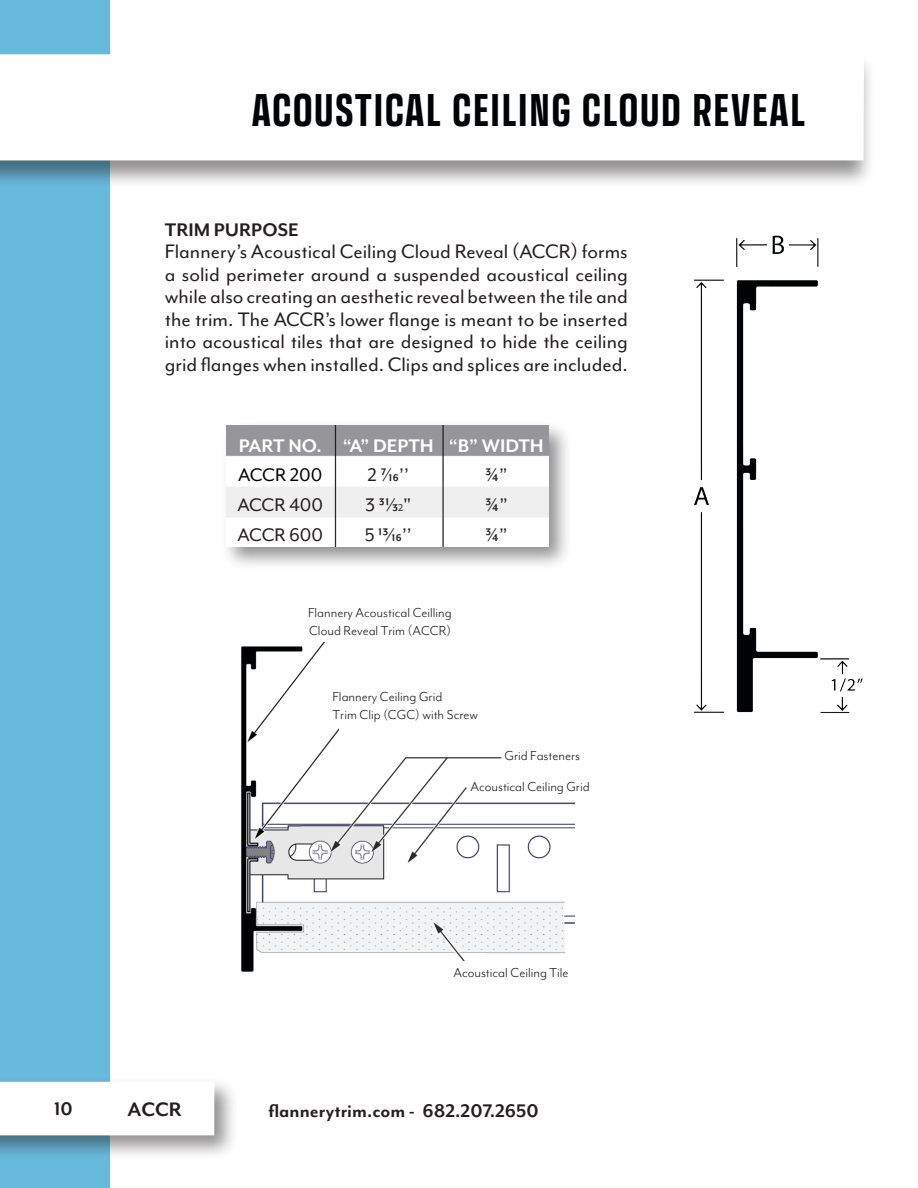
<style>
.page{position:relative;width:918px;height:1188px;background:#fff}
.page>*{position:absolute;margin:0;border:0;box-sizing:border-box;transform-origin:0 0}
.t1{font:700 condensed 45px "Transducer";letter-spacing:.04em;color:#020304}
.t2{font:22.5px/22.5px "Mr Eaves Mod OT";color:#231f20;text-align:justify}
.t3{font:700 22.5px "Mr Eaves Mod OT";color:#231f20}
.t4{font:700 21px "Mr Eaves Mod OT";color:#231f20}
.t5{font:21px "Mr Eaves Mod OT";color:#231f20}
.t6{font:700 21px "Mr Eaves Mod OT";color:#fff}
.t7{font:21px "Mr Eaves Mod OT";letter-spacing:-.005em;color:#020304}
.t8{font:15px/18px "Mr Eaves Mod OT";color:#231f20}
.s1{font-size:11.25px}
</style>
<div class="page">
<div style="left:0;top:0;width:109px;height:1188px;background:#68badc"></div>
<div style="left:0;top:1076px;width:239px;height:85px;background:#231f20;opacity:.5"></div>
<div style="left:0;top:1081px;width:214px;height:54px;background:#fff"></div>
<div style="left:0;top:52px;width:876px;height:137px;background:#231f20;opacity:.5"></div>
<div style="left:0;top:54px;width:864px;height:106px;background:#fff"></div>
<img style="left:694px;top:235px;width:169px;height:478px">
<img style="left:241px;top:642px;width:333px;height:330px">
<div style="left:340px;top:718px;width:79px;height:32px;background:#fff"></div>
<div style="left:333px;top:681px;width:155px;height:46px;background:#fff"></div>
<div style="left:503px;top:742px;width:79px;height:23px;background:#fff"></div>
<div style="left:470px;top:771px;width:120px;height:28px;background:#fff"></div>
<div style="left:432px;top:961px;width:158px;height:19px;background:#fff"></div>
<div style="left:220px;top:420px;width:353px;height:151px;background:#231f20;opacity:.5"></div>
<img style="left:226px;top:426px;width:322px;height:120px">
<h1 class="t1" style="left:252px;top:78px;width:555px">ACOUSTICAL CEILING CLOUD REVEAL</h1>
<p class="t4" style="left:165px;top:218px;width:135px">TRIM PURPOSE</p>
<p class="t2" style="left:165px;top:240px;width:465px">Flannery’s Acoustical Ceiling Cloud Reveal (ACCR) forms a solid perimeter around a suspended acoustical ceiling while also creating an aesthetic reveal between the tile and the trim. The ACCR’s lower flange is meant to be inserted into acoustical tiles that are designed to hide the ceiling grid flanges when installed. Clips and splices are included.</p>
<p class="t6" style="left:239px;top:434px;width:306px">PART NO. “A” DEPTH “B” WIDTH</p>
<p class="t7" style="left:238px;top:464px;width:86px">ACCR 200</p>
<p class="t5" style="left:368px;top:464px;width:43px">2 7/16’’</p>
<p class="t5" style="left:485px;top:464px;width:24px">¾”</p>
<p class="t5" style="left:238px;top:493px;width:87px">ACCR 400</p>
<p class="t5" style="left:365px;top:493px;width:48px">3 31/3<span class="s1">2</span>"</p>
<p class="t5" style="left:485px;top:493px;width:24px">¾”</p>
<p class="t5" style="left:238px;top:523px;width:87px">ACCR 600</p>
<p class="t5" style="left:365px;top:523px;width:49px">5 13/16’’</p>
<p class="t5" style="left:485px;top:523px;width:24px">¾”</p>
<p class="t8" style="left:308px;top:603px;width:145px">Flannery Acoustical Ceilling<br>Cloud Reveal Trim (ACCR)</p>
<p class="t8" style="left:333px;top:688px;width:147px">Flannery Ceiling Grid<br>Trim Clip (CGC) with Screw</p>
<p class="t8" style="left:470px;top:739px;width:121px;line-height:31.8px;text-indent:34px">Grid Fasteners<br>Acoustical Ceiling Grid</p>
<p class="t8" style="left:453px;top:963px;width:117px">Acoustical Ceiling Tile</p>
<p class="t4" style="left:54px;top:1097px;width:20px">10</p>
<p class="t4" style="left:268px;top:1099px;width:272px">flannerytrim.com - 682.207.2650</p>
<p class="t3" style="left:127px;top:1097px;width:56px">ACCR</p>
</div>
